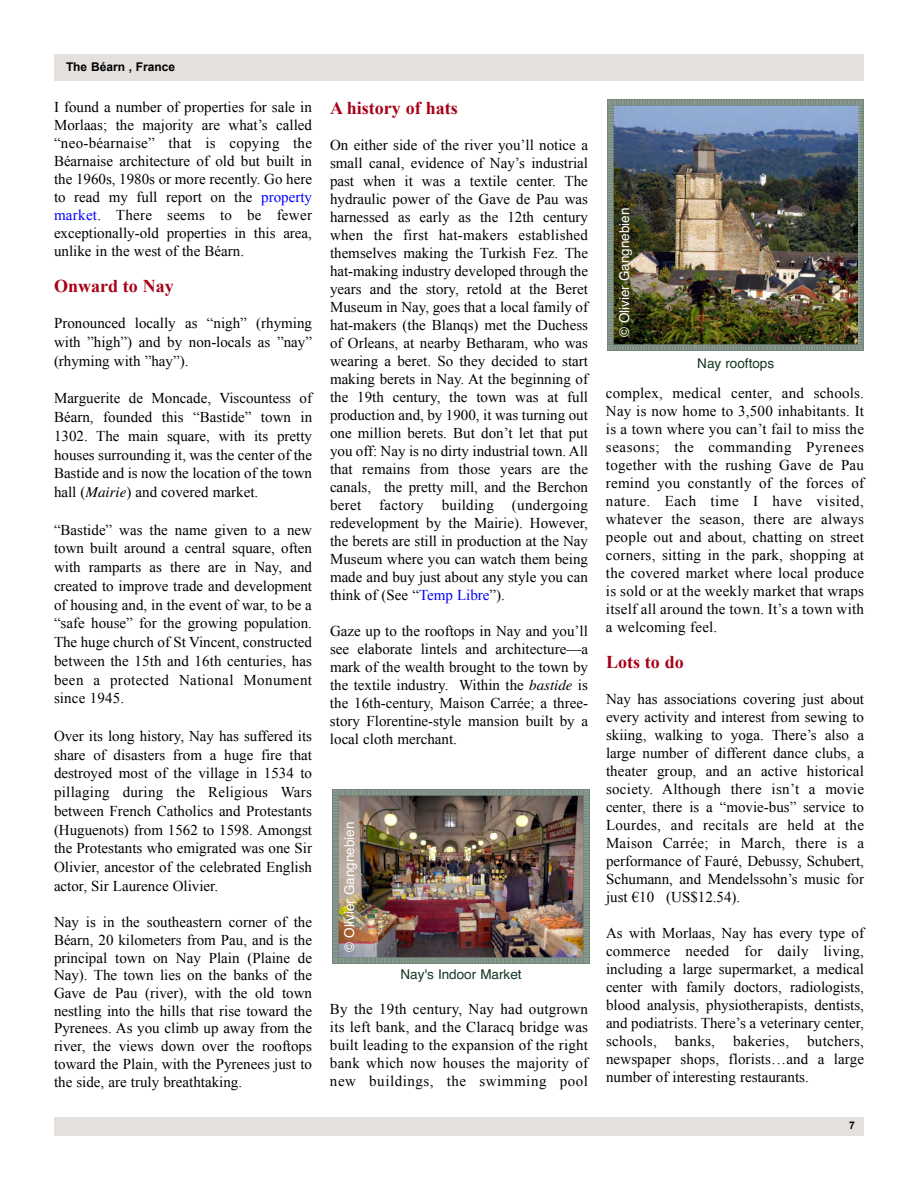
<style>
.page{position:relative;width:918px;height:1188px;background:#fff}
.page>*{position:absolute;margin:0;border:0;box-sizing:border-box;transform-origin:0 0}
.t1{font:700 18px "Times New Roman";color:#a70018}
.t2{font:15px/18px "Times New Roman";color:#000;text-align:justify}
.t3{font:13.5px "Helvetica";color:#fff}
.t4{font:13.5px "Helvetica";color:#133621}
.t5{font:700 12px "Arial";color:#000}
.t6{font:700 10.5px "Arial";color:#000}
.s1{color:#00f}
.s2{font-family:"Times";font-style:italic}
</style>
<div class="page">
<div style="left:54px;top:1117px;width:810px;height:18px;background:#e4e0de"></div>
<div style="left:54px;top:54px;width:810px;height:26px;background:#e4e0de"></div>
<img style="left:608px;top:100px;width:256px;height:251px">
<img style="left:333px;top:790px;width:256px;height:174px">
<p class="t5" style="left:66px;top:59px;width:111px">The Béarn , France</p>
<p class="t2" style="left:54px;top:97px;width:260px">I found a number of properties for sale in Morlaas; the majority are what’s called “neo-béarnaise” that is copying the Béarnaise architecture of old but built in the 1960s, 1980s or more recently. Go here to read my full report on the <span class="s1">property market</span>. There seems to be fewer exceptionally-old properties in this area, unlike in the west of the Béarn.</p>
<p class="t1" style="left:54px;top:273px;width:121px">Onward to Nay</p>
<p class="t2" style="left:54px;top:314px;width:260px;line-height:18.8px">Pronounced locally as “nigh” (rhyming with ”high”) and by non-locals as ”nay” (rhyming with ”hay”).</p>
<p class="t2" style="left:54px;top:389px;width:260px;line-height:18.8px">Marguerite de Moncade, Viscountess of Béarn, founded this “Bastide” town in 1302. The main square, with its pretty houses surrounding it, was the center of the Bastide and is now the location of the town hall (<span class="s2">Mairie</span>) and covered market.</p>
<p class="t2" style="left:54px;top:520px;width:260px;line-height:18.8px">“Bastide” was the name given to a new town built around a central square, often with ramparts as there are in Nay, and created to improve trade and development of housing and, in the event of war, to be a “safe house” for the growing population.<br>The huge church of St Vincent, constructed between the 15th and 16th centuries, has been a protected National Monument since 1945.</p>
<p class="t2" style="left:54px;top:726px;width:260px;line-height:18.8px">Over its long history, Nay has suffered its share of disasters from a huge fire that destroyed most of the village in 1534 to pillaging during the Religious Wars between French Catholics and Protestants (Huguenots) from 1562 to 1598. Amongst the Protestants who emigrated was one Sir Olivier, ancestor of the celebrated English actor, Sir Laurence Olivier.</p>
<p class="t2" style="left:54px;top:913px;width:260px">Nay is in the southeastern corner of the Béarn, 20 kilometers from Pau, and is the principal town on Nay Plain (Plaine de Nay). The town lies on the banks of the Gave de Pau (river), with the old town nestling into the hills that rise toward the Pyrenees. As you climb up away from the river, the views down over the rooftops toward the Plain, with the Pyrenees just to the side, are truly breathtaking.</p>
<p class="t1" style="left:330px;top:95px;width:129px">A history of hats</p>
<p class="t2" style="left:330px;top:135px;width:260px">On either side of the river you’ll notice a small canal, evidence of Nay’s industrial past when it was a textile center. The hydraulic power of the Gave de Pau was harnessed as early as the 12th century when the first hat-makers established themselves making the Turkish Fez. The hat-making industry developed through the years and the story, retold at the Beret Museum in Nay, goes that a local family of hat-makers (the Blanqs) met the Duchess of Orleans, at nearby Betharam, who was wearing a beret. So they decided to start making berets in Nay. At the beginning of the 19th century, the town was at full production and, by 1900, it was turning out one million berets. But don’t let that put you off: Nay is no dirty industrial town. All that remains from those years are the canals, the pretty mill, and the Berchon beret factory building (undergoing redevelopment by the Mairie). However, the berets are still in production at the Nay Museum where you can watch them being made and buy just about any style you can think of (See “<span class="s1">Temp Libre</span>”).</p>
<p class="t2" style="left:330px;top:621px;width:260px">Gaze up to the rooftops in Nay and you’ll see elaborate lintels and architecture—a mark of the wealth brought to the town by the textile industry. Within the <span class="s2">bastide</span> is the 16th-century, Maison Carrée; a three&shy;story Florentine-style mansion built by a local cloth merchant.</p>
<p class="t3" style="left:342px;top:952px;width:131px;rotate:-90deg">© Olivier Gangnebien</p>
<p class="t4" style="left:401px;top:966px;width:123px">Nay's Indoor Market</p>
<p class="t2" style="left:330px;top:999px;width:260px">By the 19th century, Nay had outgrown its left bank, and the Claracq bridge was built leading to the expansion of the right bank which now houses the majority of new buildings, the swimming pool</p>
<p class="t3" style="left:617px;top:337px;width:131px;rotate:-90deg">© Olivier Gangnebien</p>
<p class="t4" style="left:697px;top:356px;width:78px">Nay rooftops</p>
<p class="t2" style="left:606px;top:384px;width:260px">complex, medical center, and schools.<br>Nay is now home to 3,500 inhabitants. It is a town where you can’t fail to miss the seasons; the commanding Pyrenees together with the rushing Gave de Pau remind you constantly of the forces of nature. Each time I have visited, whatever the season, there are always people out and about, chatting on street corners, sitting in the park, shopping at the covered market where local produce is sold or at the weekly market that wraps itself all around the town. It’s a town with a welcoming feel.</p>
<p class="t1" style="left:606px;top:650px;width:79px">Lots to do</p>
<p class="t2" style="left:606px;top:690px;width:260px">Nay has associations covering just about every activity and interest from sewing to skiing, walking to yoga. There’s also a large number of different dance clubs, a theater group, and an active historical society. Although there isn’t a movie center, there is a “movie-bus” service to Lourdes, and recitals are held at the Maison Carrée; in March, there is a performance of Fauré, Debussy, Schubert, Schumann, and Mendelssohn’s music for just €10 (US$12.54).</p>
<p class="t2" style="left:606px;top:924px;width:260px">As with Morlaas, Nay has every type of commerce needed for daily living, including a large supermarket, a medical center with family doctors, radiologists, blood analysis, physiotherapists, dentists, and podiatrists. There’s a veterinary center, schools, banks, bakeries, butchers, newspaper shops, florists…and a large number of interesting restaurants.</p>
<p class="t6" style="left:849px;top:1118px;width:7px">7</p>
</div>
